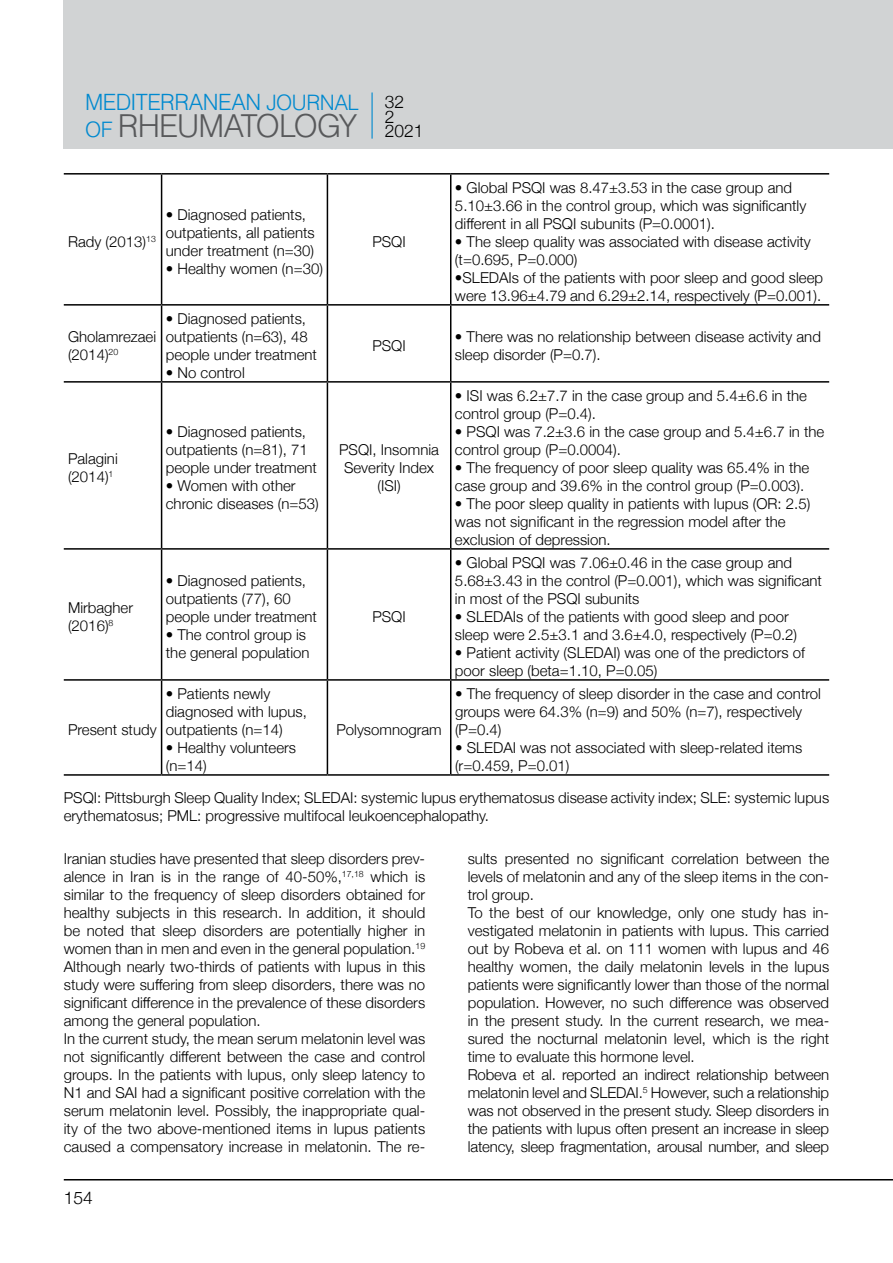
<style>
.page{position:relative;width:893px;height:1263px;background:#fff}
.page>*{position:absolute;margin:0;border:0;box-sizing:border-box;transform-origin:0 0}
.t1{font:31.2px "UB Helvetica Light";letter-spacing:-.025em;color:#58595b}
.t2{font:22.2px "UB Helvetica Light";letter-spacing:-.02em;color:#0089cf}
.t3{font:300 17.4px/15px "Helvetica Neue";color:#000}
.t4{font:300 15px/18px "Helvetica Neue";color:#000}
.s1{font-size:21px}
.s2{font-size:21px;color:#0089cf}
</style>
<div class="page">
<hr style="left:64px;top:1179px;width:829px;height:1px;background:#000">
<div style="left:64px;top:0;width:829px;height:149px;background:#d1d3d4"></div>
<hr style="left:371px;top:92px;width:2px;height:47px;background:#0089cf">
<hr style="left:64px;top:173px;width:98px;height:2px;background:#000">
<hr style="left:162px;top:173px;width:165px;height:2px;background:#000">
<hr style="left:327px;top:173px;width:124px;height:2px;background:#000">
<hr style="left:451px;top:173px;width:378px;height:2px;background:#000">
<hr style="left:64px;top:304px;width:98px;height:2px;background:#000">
<hr style="left:162px;top:304px;width:165px;height:2px;background:#000">
<hr style="left:327px;top:304px;width:124px;height:2px;background:#000">
<hr style="left:451px;top:304px;width:378px;height:2px;background:#000">
<hr style="left:64px;top:381px;width:98px;height:2px;background:#000">
<hr style="left:162px;top:381px;width:165px;height:2px;background:#000">
<hr style="left:327px;top:381px;width:124px;height:2px;background:#000">
<hr style="left:451px;top:381px;width:378px;height:2px;background:#000">
<hr style="left:64px;top:548px;width:98px;height:2px;background:#000">
<hr style="left:162px;top:548px;width:165px;height:2px;background:#000">
<hr style="left:327px;top:548px;width:124px;height:2px;background:#000">
<hr style="left:451px;top:548px;width:378px;height:2px;background:#000">
<hr style="left:64px;top:679px;width:98px;height:2px;background:#000">
<hr style="left:162px;top:679px;width:165px;height:2px;background:#000">
<hr style="left:327px;top:679px;width:124px;height:2px;background:#000">
<hr style="left:451px;top:679px;width:378px;height:2px;background:#000">
<hr style="left:64px;top:774px;width:98px;height:2px;background:#000">
<hr style="left:162px;top:774px;width:165px;height:2px;background:#000">
<hr style="left:327px;top:774px;width:124px;height:2px;background:#000">
<hr style="left:451px;top:774px;width:378px;height:2px;background:#000">
<hr style="left:161px;top:550px;width:1px;height:129px;background:#000">
<hr style="left:161px;top:681px;width:1px;height:93px;background:#000">
<hr style="left:161px;top:175px;width:1px;height:129px;background:#000">
<hr style="left:327px;top:175px;width:1px;height:129px;background:#000">
<hr style="left:450px;top:175px;width:1px;height:129px;background:#000">
<hr style="left:161px;top:306px;width:1px;height:75px;background:#000">
<hr style="left:327px;top:306px;width:1px;height:75px;background:#000">
<hr style="left:450px;top:306px;width:1px;height:75px;background:#000">
<hr style="left:161px;top:383px;width:1px;height:165px;background:#000">
<hr style="left:327px;top:383px;width:1px;height:165px;background:#000">
<hr style="left:450px;top:383px;width:1px;height:165px;background:#000">
<hr style="left:327px;top:550px;width:1px;height:129px;background:#000">
<hr style="left:450px;top:550px;width:1px;height:129px;background:#000">
<hr style="left:327px;top:681px;width:1px;height:93px;background:#000">
<hr style="left:450px;top:681px;width:1px;height:93px;background:#000">
<h2 class="t2" style="left:85px;top:89px;width:275px">MEDITERRANEAN <span class="s1">JOURNAL</span></h2>
<h1 class="t1" style="left:85px;top:107px;width:273px"><span class="s2">OF</span> RHEUMATOLOGY</h1>
<p class="t3" style="left:385px;top:93px;width:40px">32<br>2<br>2021</p>
<p class="t4" style="left:68px;top:231px;width:89px">Rady (2013)<sup>13</sup></p>
<p class="t4" style="left:166px;top:204px;width:150px">• Diagnosed patients, outpatients, all patients under treatment (n=30)</p>
<p class="t4" style="left:166px;top:258px;width:159px">• Healthy women (n=30)</p>
<p class="t4" style="left:68px;top:326px;width:90px">Gholamrezaei (2014)<sup>20</sup></p>
<p class="t4" style="left:166px;top:308px;width:153px">• Diagnosed patients, outpatients (n=63), 48 people under treatment</p>
<p class="t4" style="left:166px;top:362px;width:80px">• No control</p>
<p class="t4" style="left:372px;top:231px;width:35px">PSQI</p>
<p class="t4" style="left:455px;top:177px;width:353px">• Global PSQI was 8.47±3.53 in the case group and<br>5.10±3.66 in the control group, which was significantly different in all PSQI subunits (P=0.0001).</p>
<p class="t4" style="left:455px;top:231px;width:357px">• The sleep quality was associated with disease activity (t=0.695, P=0.000)</p>
<p class="t4" style="left:455px;top:267px;width:370px">•SLEDAIs of the patients with poor sleep and good sleep were 13.96±4.79 and 6.29±2.14, respectively (P=0.001).</p>
<p class="t4" style="left:372px;top:335px;width:35px">PSQI</p>
<p class="t4" style="left:455px;top:326px;width:367px">• There was no relationship between disease activity and sleep disorder (P=0.7).</p>
<p class="t4" style="left:68px;top:448px;width:51px">Palagini (2014)<sup>1</sup></p>
<p class="t4" style="left:68px;top:597px;width:67px">Mirbagher (2016)<sup>8</sup></p>
<p class="t4" style="left:166px;top:421px;width:153px">• Diagnosed patients, outpatients (n=81), 71 people under treatment</p>
<p class="t4" style="left:166px;top:475px;width:154px">• Women with other chronic diseases (n=53)</p>
<p class="t4" style="left:166px;top:570px;width:153px">• Diagnosed patients, outpatients (77), 60 people under treatment</p>
<p class="t4" style="left:166px;top:624px;width:145px">• The control group is the general population</p>
<p class="t4" style="left:339px;top:439px;width:101px;text-align:center">PSQI, Insomnia<br>Severity Index (ISI)</p>
<p class="t4" style="left:372px;top:606px;width:35px">PSQI</p>
<p class="t4" style="left:455px;top:385px;width:354px">• ISI was 6.2±7.7 in the case group and 5.4±6.6 in the control group (P=0.4).</p>
<p class="t4" style="left:455px;top:421px;width:371px">• PSQI was 7.2±3.6 in the case group and 5.4±6.7 in the control group (P=0.0004).</p>
<p class="t4" style="left:455px;top:457px;width:356px">• The frequency of poor sleep quality was 65.4% in the case group and 39.6% in the control group (P=0.003).</p>
<p class="t4" style="left:455px;top:493px;width:357px">• The poor sleep quality in patients with lupus (OR: 2.5) was not significant in the regression model after the exclusion of depression.</p>
<p class="t4" style="left:455px;top:552px;width:369px">• Global PSQI was 7.06±0.46 in the case group and<br>5.68±3.43 in the control (P=0.001), which was significant in most of the PSQI subunits</p>
<p class="t4" style="left:455px;top:606px;width:344px">• SLEDAIs of the patients with good sleep and poor sleep were 2.5±3.1 and 3.6±4.0, respectively (P=0.2)</p>
<p class="t4" style="left:455px;top:642px;width:352px">• Patient activity (SLEDAI) was one of the predictors of poor sleep (beta=1.10, P=0.05)</p>
<p class="t4" style="left:455px;top:683px;width:367px">• The frequency of sleep disorder in the case and control groups were 64.3% (n=9) and 50% (n=7), respectively (P=0.4)</p>
<p class="t4" style="left:455px;top:737px;width:349px">• SLEDAI was not associated with sleep-related items (r=0.459, P=0.01)</p>
<p class="t4" style="left:64px;top:787px;width:767px">PSQI: Pittsburgh Sleep Quality Index; SLEDAI: systemic lupus erythematosus disease activity index; SLE: systemic lupus erythematosus; PML: progressive multifocal leukoencephalopathy.</p>
<p class="t4" style="left:166px;top:683px;width:143px">• Patients newly diagnosed with lupus, outpatients (n=14)</p>
<p class="t4" style="left:166px;top:737px;width:132px">• Healthy volunteers (n=14)</p>
<p class="t4" style="left:68px;top:719px;width:90px">Present study</p>
<p class="t4" style="left:336px;top:719px;width:107px">Polysomnogram</p>
<p class="t4" style="left:64px;top:849px;width:363px">Iranian studies have presented that sleep disorders prev&shy;alence in Iran is in the range of 40-50%,<sup>17,18</sup> which is similar to the frequency of sleep disorders obtained for healthy subjects in this research. In addition, it should be noted that sleep disorders are potentially higher in women than in men and even in the general population.<sup>19<br></sup>Although nearly two-thirds of patients with lupus in this study were suffering from sleep disorders, there was no significant difference in the prevalence of these disorders among the general population.<br>In the current study, the mean serum melatonin level was not significantly different between the case and control groups. In the patients with lupus, only sleep latency to N1 and SAI had a significant positive correlation with the serum melatonin level. Possibly, the inappropriate qual&shy;ity of the two above-mentioned items in lupus patients caused a compensatory increase in melatonin. The re-</p>
<p class="t4" style="left:468px;top:849px;width:363px">sults presented no significant correlation between the levels of melatonin and any of the sleep items in the con&shy;trol group.<br>To the best of our knowledge, only one study has in&shy;vestigated melatonin in patients with lupus. This carried out by Robeva et al. on 111 women with lupus and 46 healthy women, the daily melatonin levels in the lupus patients were significantly lower than those of the normal population. However, no such difference was observed in the present study. In the current research, we mea&shy;sured the nocturnal melatonin level, which is the right time to evaluate this hormone level.<br>Robeva et al. reported an indirect relationship between melatonin level and SLEDAI.<sup>5</sup> However, such a relationship was not observed in the present study. Sleep disorders in the patients with lupus often present an increase in sleep latency, sleep fragmentation, arousal number, and sleep</p>
<p class="t3" style="left:64px;top:1189px;width:31px">154</p>
</div>
